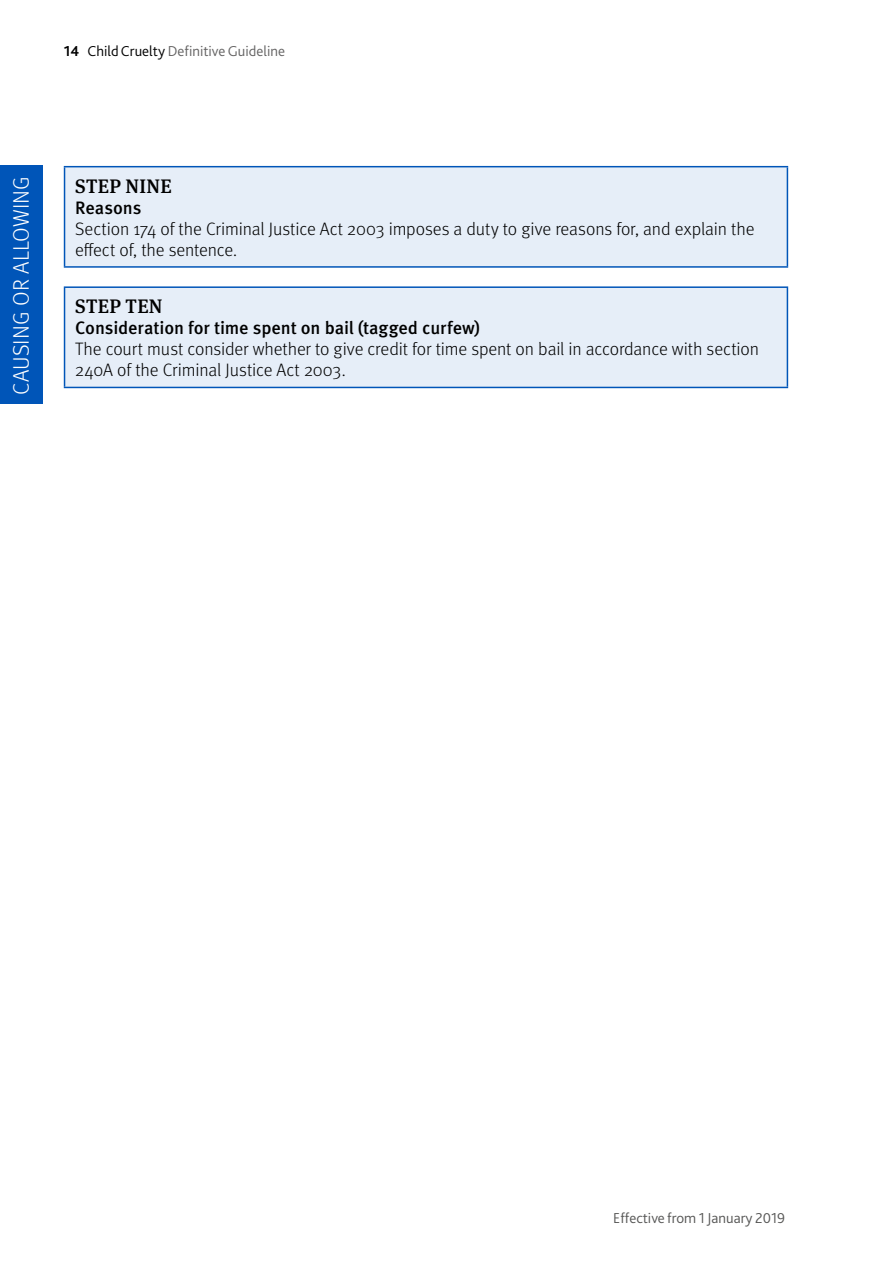
<style>
.page{position:relative;width:893px;height:1263px;background:#fff}
.page>*{position:absolute;margin:0;border:0;box-sizing:border-box;transform-origin:0 0}
.t1{font:300 22.5px "Meta OT";letter-spacing:.01em;color:#fff}
.A_head{font:500 19.5px "Meta Serif OT";letter-spacing:.02em;color:#000}
.BODY{font:300 18px/21px "Meta OT";letter-spacing:-.01em;color:#000}
.B_head{font:500 18px "Meta OT";letter-spacing:-.005em;color:#000}
.t2{font:300 15px "Bliss 2";color:#646363}
.t3{font:300 15px "Bliss 2";color:#575756}
.s1{font-weight:700;color:#000}
.s2{color:#000}
</style>
<div class="page">
<div style="left:0;top:166px;width:43px;height:238px;background:#0055b8"></div>
<div style="left:65px;top:167px;width:722px;height:100px;background:#e6eef8"></div>
<hr style="left:64px;top:167px;width:1px;height:99px;background:#0055b8">
<hr style="left:64px;top:166px;width:724px;height:1px;background:#0055b8">
<hr style="left:787px;top:167px;width:1px;height:99px;background:#0055b8">
<hr style="left:64px;top:266px;width:724px;height:2px;background:#0055b8">
<div style="left:65px;top:287px;width:722px;height:100px;background:#e6eef8"></div>
<hr style="left:64px;top:288px;width:1px;height:99px;background:#0055b8">
<hr style="left:64px;top:286px;width:724px;height:2px;background:#0055b8">
<hr style="left:787px;top:288px;width:1px;height:99px;background:#0055b8">
<hr style="left:64px;top:387px;width:724px;height:1px;background:#0055b8">
<p class="t2" style="left:64px;top:42px;width:223px"><span class="s1">14</span> <span class="s2">Child Cruelty</span> Definitive Guideline</p>
<p class="t1" style="left:8px;top:394px;width:220px;rotate:-90deg">CAUSING OR ALLOWING</p>
<p class="A_head" style="left:75px;top:174px;width:98px">STEP NINE</p>
<p class="B_head" style="left:75px;top:197px;width:68px">Reasons</p>
<p class="BODY" style="left:75px;top:218px;width:681px">Section 174 of the Criminal Justice Act 2003 imposes a duty to give reasons for, and explain the effect of, the sentence.</p>
<p class="A_head" style="left:75px;top:295px;width:89px">STEP TEN</p>
<p class="B_head" style="left:75px;top:317px;width:406px">Consideration for time spent on bail (tagged curfew)</p>
<p class="BODY" style="left:75px;top:339px;width:685px">The court must consider whether to give credit for time spent on bail in accordance with section<br>240A of the Criminal Justice Act 2003.</p>
<p class="t3" style="left:613px;top:1208px;width:173px">Effective from 1 January 2019</p>
</div>
